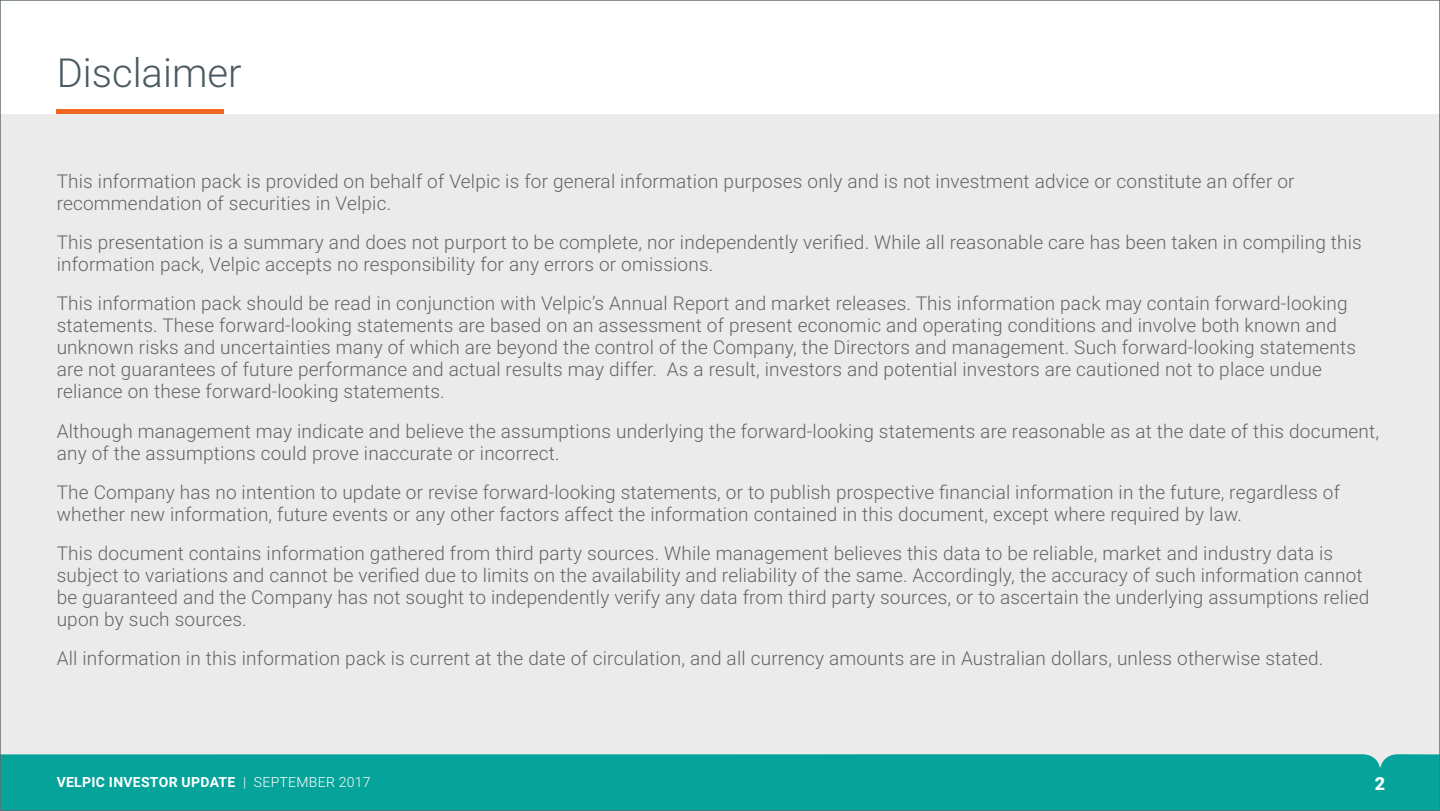
<style>
.page{position:relative;width:1440px;height:811px;background:#fff}
.page>*{position:absolute;margin:0;border:0;box-sizing:border-box;transform-origin:0 0}
.t1{font:300 40px "Roboto";color:#4c5a61}
.t2{font:300 19px/22px "Roboto";letter-spacing:.01em;color:#636466}
.t3{font:900 18px "Roboto";color:#fff}
.t4{font:700 14px "Roboto";letter-spacing:.02em;color:#fff}
.t5{font:300 14px "Roboto";letter-spacing:.02em;color:#fff}
</style>
<div class="page">
<div style="left:0;top:113px;width:1440px;height:666px;background:#ebebec"></div>
<div style="left:2px;top:754px;width:1436px;height:54px;background:#05a399"></div>
<hr style="left:57px;top:109px;width:167px;height:4px;background:#f26722">
<svg style="left:244px;top:776px;width:1px;height:12px"></svg>
<h1 class="t1" style="left:57px;top:50px;width:186px">Disclaimer</h1>
<p class="t2" style="left:57px;top:171px;width:1239px">This information pack is provided on behalf of Velpic is for general information purposes only and is not investment advice or constitute an offer or recommendation of securities in Velpic.</p>
<p class="t2" style="left:57px;top:232px;width:1307px">This presentation is a summary and does not purport to be complete, nor independently verified. While all reasonable care has been taken in compiling this information pack, Velpic accepts no responsibility for any errors or omissions.</p>
<p class="t2" style="left:57px;top:293px;width:1301px">This information pack should be read in conjunction with Velpic’s Annual Report and market releases. This information pack may contain forward-looking statements. These forward-looking statements are based on an assessment of present economic and operating conditions and involve both known and unknown risks and uncertainties many of which are beyond the control of the Company, the Directors and management. Such forward-looking statements are not guarantees of future performance and actual results may differ. As a result, investors and potential investors are cautioned not to place undue reliance on these forward-looking statements.</p>
<p class="t2" style="left:57px;top:420px;width:1324px">Although management may indicate and believe the assumptions underlying the forward-looking statements are reasonable as at the date of this document, any of the assumptions could prove inaccurate or incorrect.</p>
<p class="t2" style="left:57px;top:481px;width:1285px">The Company has no intention to update or revise forward-looking statements, or to publish prospective financial information in the future, regardless of whether new information, future events or any other factors affect the information contained in this document, except where required by law.</p>
<p class="t2" style="left:57px;top:542px;width:1314px">This document contains information gathered from third party sources. While management believes this data to be reliable, market and industry data is subject to variations and cannot be verified due to limits on the availability and reliability of the same. Accordingly, the accuracy of such information cannot be guaranteed and the Company has not sought to independently verify any data from third party sources, or to ascertain the underlying assumptions relied upon by such sources.</p>
<p class="t2" style="left:57px;top:647px;width:1268px">All information in this information pack is current at the date of circulation, and all currency amounts are in Australian dollars, unless otherwise stated.</p>
<p class="t4" style="left:57px;top:773px;width:180px">VELPIC INVESTOR UPDATE</p>
<p class="t5" style="left:254px;top:773px;width:118px">SEPTEMBER 2017</p>
<p class="t3" style="left:1375px;top:772px;width:12px">2</p>
</div>
